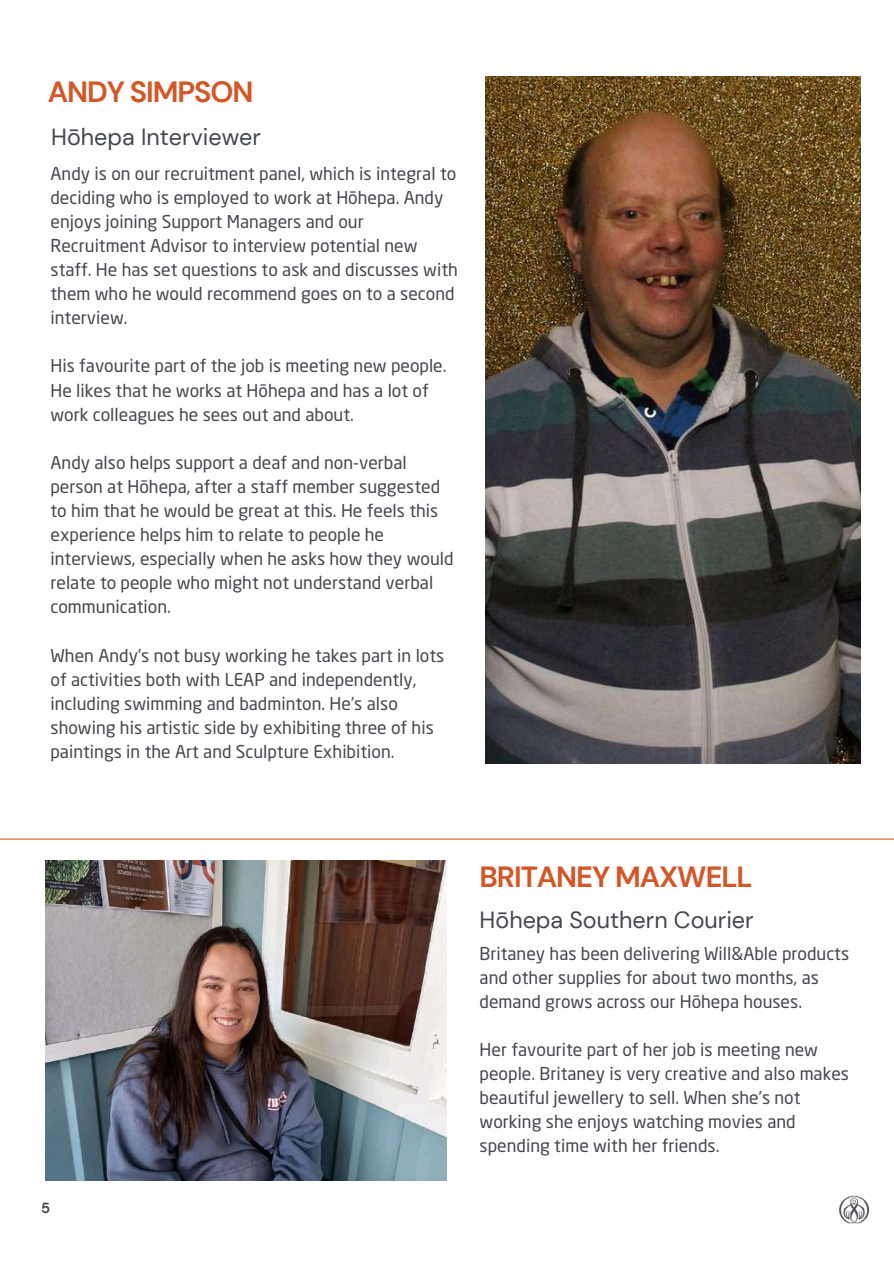
<style>
.page{position:relative;width:894px;height:1264px;background:#fff}
.page>*{position:absolute;margin:0;border:0;box-sizing:border-box;transform-origin:0 0}
.t1{font:700 29.1px "DM Sans";letter-spacing:-.035em;color:#d45727}
.t2{font:23.4px "DM Sans";color:#44484e}
.t3{font:17.55px/24px "Neo Sans W1 G";color:#44484e}
.t4{font:700 14.55px "DM Sans";color:#44484e}
</style>
<div class="page">
<hr style="left:0;top:838px;width:893px;height:1px;background:#d45727">
<img style="left:839px;top:1195px;width:31px;height:29px">
<img style="left:485px;top:76px;width:375px;height:688px">
<img style="left:46px;top:861px;width:400px;height:319px">
<h1 class="t1" style="left:48px;top:73px;width:207px">ANDY SIMPSON</h1>
<h2 class="t2" style="left:51px;top:122px;width:211px">Hōhepa Interviewer</h2>
<p class="t3" style="left:50px;top:163px;width:408px">Andy is on our recruitment panel, which is integral to deciding who is employed to work at Hōhepa. Andy enjoys joining Support Managers and our Recruitment Advisor to interview potential new staff. He has set questions to ask and discusses with them who he would recommend goes on to a second interview.</p>
<p class="t3" style="left:50px;top:356px;width:397px">His favourite part of the job is meeting new people.<br>He likes that he works at Hōhepa and has a lot of work colleagues he sees out and about.</p>
<p class="t3" style="left:50px;top:452px;width:404px">Andy also helps support a deaf and non-verbal person at Hōhepa, after a staff member suggested to him that he would be great at this. He feels this experience helps him to relate to people he interviews, especially when he asks how they would relate to people who might not understand verbal communication.</p>
<p class="t3" style="left:50px;top:645px;width:395px">When Andy’s not busy working he takes part in lots of activities both with LEAP and independently, including swimming and badminton. He’s also showing his artistic side by exhibiting three of his paintings in the Art and Sculpture Exhibition.</p>
<p class="t4" style="left:41px;top:1198px;width:11px">5</p>
<h1 class="t1" style="left:479px;top:857px;width:274px">BRITANEY MAXWELL</h1>
<h2 class="t2" style="left:479px;top:904px;width:275px">Hōhepa Southern Courier</h2>
<p class="t3" style="left:479px;top:942px;width:371px">Britaney has been delivering Will&amp;Able products and other supplies for about two months, as demand grows across our Hōhepa houses.</p>
<p class="t3" style="left:479px;top:1039px;width:371px">Her favourite part of her job is meeting new people. Britaney is very creative and also makes beautiful jewellery to sell. When she’s not working she enjoys watching movies and spending time with her friends.</p>
</div>
